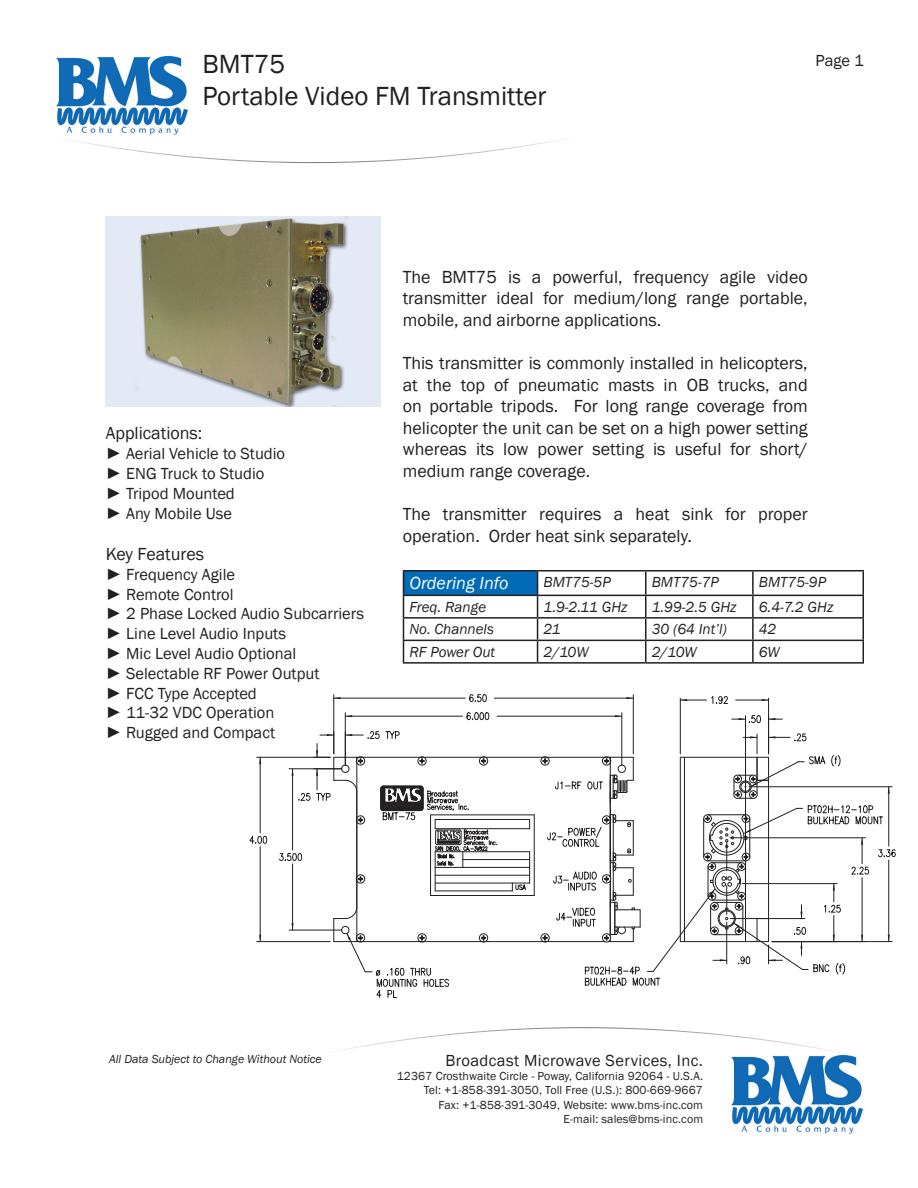
<style>
.page{position:relative;width:918px;height:1188px;background:#fff}
.page>*{position:absolute;margin:0;border:0;box-sizing:border-box;transform-origin:0 0}
.t1{font:27px "Franklin Gothic";color:#231f20}
.t2{font:18px/21.6px "Franklin Gothic";color:#231f20;text-align:justify}
.t3{font:italic 18px "Franklin Gothic";color:#fff}
.t4{font:16.5px/19.8px "Franklin Gothic";color:#231f20}
.t5{font:16.5px "Franklin Gothic";letter-spacing:.025em;color:#231f20}
.t6{font:italic 15px "Franklin Gothic";color:#231f20}
.t7{font:12px/14.4px "Franklin Gothic";letter-spacing:.01em;color:#231f20;text-align:right}
.t8{font:italic 12px "Franklin Gothic";color:#231f20}
</style>
<div class="page">
<img style="left:56px;top:56px;width:132px;height:79px">
<svg style="left:340px;top:1027px;width:495px;height:25px"></svg>
<svg style="left:73px;top:139px;width:489px;height:24px"></svg>
<img style="left:731px;top:1055px;width:132px;height:79px">
<img style="left:106px;top:216px;width:274px;height:191px">
<hr style="left:357px;top:941px;width:248px;height:1px;background:#231f20">
<hr style="left:357px;top:757px;width:253px;height:1px;background:#231f20">
<hr style="left:357px;top:792px;width:1px;height:115px;background:#231f20">
<svg style="left:479px;top:933px;width:9px;height:9px"></svg>
<hr style="left:345px;top:713px;width:1px;height:52px;background:#231f20">
<hr style="left:622px;top:713px;width:1px;height:52px;background:#231f20">
<hr style="left:345px;top:716px;width:117px;height:1px;background:#231f20">
<svg style="left:345px;top:715px;width:7px;height:2px"></svg>
<hr style="left:497px;top:716px;width:125px;height:1px;background:#231f20">
<svg style="left:615px;top:715px;width:7px;height:2px"></svg>
<svg style="left:467px;top:712px;width:22px;height:8px"></svg>
<hr style="left:334px;top:695px;width:1px;height:59px;background:#231f20">
<hr style="left:633px;top:695px;width:1px;height:59px;background:#231f20">
<hr style="left:334px;top:698px;width:131px;height:1px;background:#231f20">
<svg style="left:334px;top:697px;width:7px;height:2px"></svg>
<hr style="left:494px;top:698px;width:139px;height:1px;background:#231f20">
<svg style="left:626px;top:697px;width:7px;height:2px"></svg>
<svg style="left:469px;top:694px;width:18px;height:8px"></svg>
<hr style="left:289px;top:930px;width:53px;height:1px;background:#231f20">
<hr style="left:292px;top:864px;width:1px;height:66px;background:#231f20">
<hr style="left:257px;top:757px;width:73px;height:1px;background:#231f20">
<hr style="left:257px;top:941px;width:73px;height:1px;background:#231f20">
<hr style="left:260px;top:757px;width:1px;height:76px;background:#231f20">
<svg style="left:259px;top:757px;width:2px;height:7px"></svg>
<hr style="left:260px;top:847px;width:1px;height:95px;background:#231f20">
<svg style="left:250px;top:836px;width:17px;height:8px"></svg>
<svg style="left:334px;top:907px;width:115px;height:91px"></svg>
<hr style="left:745px;top:716px;width:1px;height:67px;background:#231f20">
<svg style="left:769px;top:718px;width:13px;height:2px"></svg>
<svg style="left:732px;top:715px;width:29px;height:8px"></svg>
<hr style="left:431px;top:895px;width:103px;height:1px;background:#231f20">
<hr style="left:534px;top:815px;width:1px;height:81px;background:#231f20">
<hr style="left:431px;top:815px;width:103px;height:1px;background:#231f20">
<hr style="left:430px;top:815px;width:1px;height:81px;background:#231f20">
<hr style="left:435px;top:819px;width:95px;height:1px;background:#231f20">
<hr style="left:529px;top:852px;width:1px;height:31px;background:#231f20">
<hr style="left:435px;top:828px;width:95px;height:1px;background:#231f20">
<hr style="left:435px;top:891px;width:77px;height:1px;background:#231f20">
<hr style="left:435px;top:851px;width:95px;height:1px;background:#231f20">
<hr style="left:463px;top:859px;width:67px;height:1px;background:#231f20">
<hr style="left:435px;top:867px;width:95px;height:1px;background:#231f20">
<hr style="left:435px;top:875px;width:95px;height:1px;background:#231f20">
<hr style="left:435px;top:883px;width:95px;height:1px;background:#231f20">
<svg style="left:512px;top:883px;width:14px;height:8px"></svg>
<svg style="left:541px;top:734px;width:354px;height:252px"></svg>
<svg style="left:279px;top:731px;width:218px;height:160px"></svg>
<hr style="left:680px;top:757px;width:1px;height:185px;background:#231f20">
<hr style="left:745px;top:757px;width:1px;height:185px;background:#231f20">
<hr style="left:680px;top:698px;width:1px;height:56px;background:#231f20">
<hr style="left:768px;top:698px;width:1px;height:56px;background:#231f20">
<hr style="left:736px;top:700px;width:33px;height:1px;background:#231f20">
<svg style="left:680px;top:696px;width:48px;height:8px"></svg>
<div style="left:404px;top:571px;width:134px;height:24px;background:#006bb6"></div>
<hr style="left:403px;top:570px;width:135px;height:2px;background:#231f20">
<hr style="left:538px;top:570px;width:108px;height:2px;background:#231f20">
<hr style="left:646px;top:570px;width:107px;height:2px;background:#231f20">
<hr style="left:753px;top:570px;width:111px;height:2px;background:#231f20">
<hr style="left:752px;top:572px;width:2px;height:23px;background:#231f20">
<hr style="left:862px;top:572px;width:2px;height:23px;background:#231f20">
<hr style="left:403px;top:595px;width:135px;height:1px;background:#231f20">
<hr style="left:538px;top:595px;width:108px;height:1px;background:#231f20">
<hr style="left:646px;top:595px;width:107px;height:1px;background:#231f20">
<hr style="left:753px;top:595px;width:111px;height:1px;background:#231f20">
<hr style="left:752px;top:596px;width:2px;height:21px;background:#231f20">
<hr style="left:862px;top:596px;width:2px;height:21px;background:#231f20">
<hr style="left:403px;top:617px;width:135px;height:2px;background:#231f20">
<hr style="left:538px;top:617px;width:108px;height:2px;background:#231f20">
<hr style="left:646px;top:617px;width:107px;height:2px;background:#231f20">
<hr style="left:753px;top:617px;width:111px;height:2px;background:#231f20">
<hr style="left:752px;top:619px;width:2px;height:21px;background:#231f20">
<hr style="left:862px;top:619px;width:2px;height:21px;background:#231f20">
<hr style="left:403px;top:640px;width:135px;height:1px;background:#231f20">
<svg style="left:403px;top:572px;width:1px;height:90px"></svg>
<hr style="left:538px;top:640px;width:108px;height:1px;background:#231f20">
<svg style="left:537px;top:572px;width:1px;height:90px"></svg>
<hr style="left:646px;top:640px;width:107px;height:1px;background:#231f20">
<svg style="left:645px;top:572px;width:1px;height:90px"></svg>
<hr style="left:753px;top:640px;width:111px;height:1px;background:#231f20">
<hr style="left:752px;top:641px;width:2px;height:21px;background:#231f20">
<hr style="left:862px;top:641px;width:2px;height:21px;background:#231f20">
<hr style="left:403px;top:662px;width:135px;height:2px;background:#231f20">
<hr style="left:538px;top:662px;width:108px;height:2px;background:#231f20">
<hr style="left:646px;top:662px;width:107px;height:2px;background:#231f20">
<hr style="left:753px;top:662px;width:111px;height:2px;background:#231f20">
<h1 class="t1" style="left:202px;top:47px;width:84px">BMT75</h1>
<p class="t4" style="left:816px;top:51px;width:50px">Page 1</p>
<h1 class="t1" style="left:202px;top:80px;width:345px">Portable Video FM Transmitter</h1>
<p class="t2" style="left:403px;top:266px;width:407px">The BMT75 is a powerful, frequency agile video transmitter ideal for medium/long range portable, mobile, and airborne applications.</p>
<p class="t2" style="left:403px;top:353px;width:407px">This transmitter is commonly installed in helicopters, at the top of pneumatic masts in OB trucks, and on portable tripods. For long range coverage from helicopter the unit can be set on a high power setting whereas its low power setting is useful for short/ medium range coverage.</p>
<p class="t2" style="left:403px;top:504px;width:406px">The transmitter requires a heat sink for proper operation. Order heat sink separately.</p>
<p class="t2" style="left:106px;top:423px;width:98px">Applications:</p>
<p class="t4" style="left:106px;top:444px;width:181px">► Aerial Vehicle to Studio ► ENG Truck to Studio<br>► Tripod Mounted<br>► Any Mobile Use</p>
<p class="t2" style="left:106px;top:544px;width:100px">Key Features</p>
<p class="t4" style="left:106px;top:565px;width:260px">► Frequency Agile<br>► Remote Control<br>► 2 Phase Locked Audio Subcarriers ► Line Level Audio Inputs<br>► Mic Level Audio Optional<br>► Selectable RF Power Output<br>► FCC Type Accepted<br>► 11-32 VDC Operation<br>► Rugged and Compact</p>
<p class="t3" style="left:410px;top:572px;width:101px">Ordering Info</p>
<p class="t6" style="left:544px;top:573px;width:69px">BMT75-5P</p>
<p class="t6" style="left:652px;top:573px;width:69px">BMT75-7P</p>
<p class="t6" style="left:759px;top:573px;width:69px">BMT75-9P</p>
<p class="t6" style="left:409px;top:597px;width:78px">Freq. Range</p>
<p class="t6" style="left:544px;top:597px;width:86px">1.9-2.11 GHz</p>
<p class="t6" style="left:652px;top:597px;width:86px">1.99-2.5 GHz</p>
<p class="t6" style="left:759px;top:597px;width:76px">6.4-7.2 GHz</p>
<p class="t6" style="left:409px;top:620px;width:86px">No. Channels</p>
<p class="t6" style="left:544px;top:620px;width:19px">21</p>
<p class="t6" style="left:652px;top:620px;width:77px">30 (64 Int’l)</p>
<p class="t6" style="left:759px;top:620px;width:19px">42</p>
<p class="t6" style="left:409px;top:642px;width:87px">RF Power Out</p>
<p class="t6" style="left:544px;top:642px;width:47px">2/10W</p>
<p class="t6" style="left:652px;top:642px;width:47px">2/10W</p>
<p class="t6" style="left:759px;top:642px;width:22px">6W</p>
<p class="t8" style="left:109px;top:1051px;width:214px">All Data Subject to Change Without Notice</p>
<p class="t5" style="left:446px;top:1050px;width:259px">Broadcast Microwave Services, Inc.</p>
<p class="t7" style="left:397px;top:1069px;width:308px">12367 Crosthwaite Circle - Poway, California 92064 - U.S.A.<br>Tel: +1-858-391-3050, Toll Free (U.S.): 800-669-9667<br>Fax: +1-858-391-3049, Website: www.bms-inc.com<br>E-mail: sales@bms-inc.com</p>
</div>
